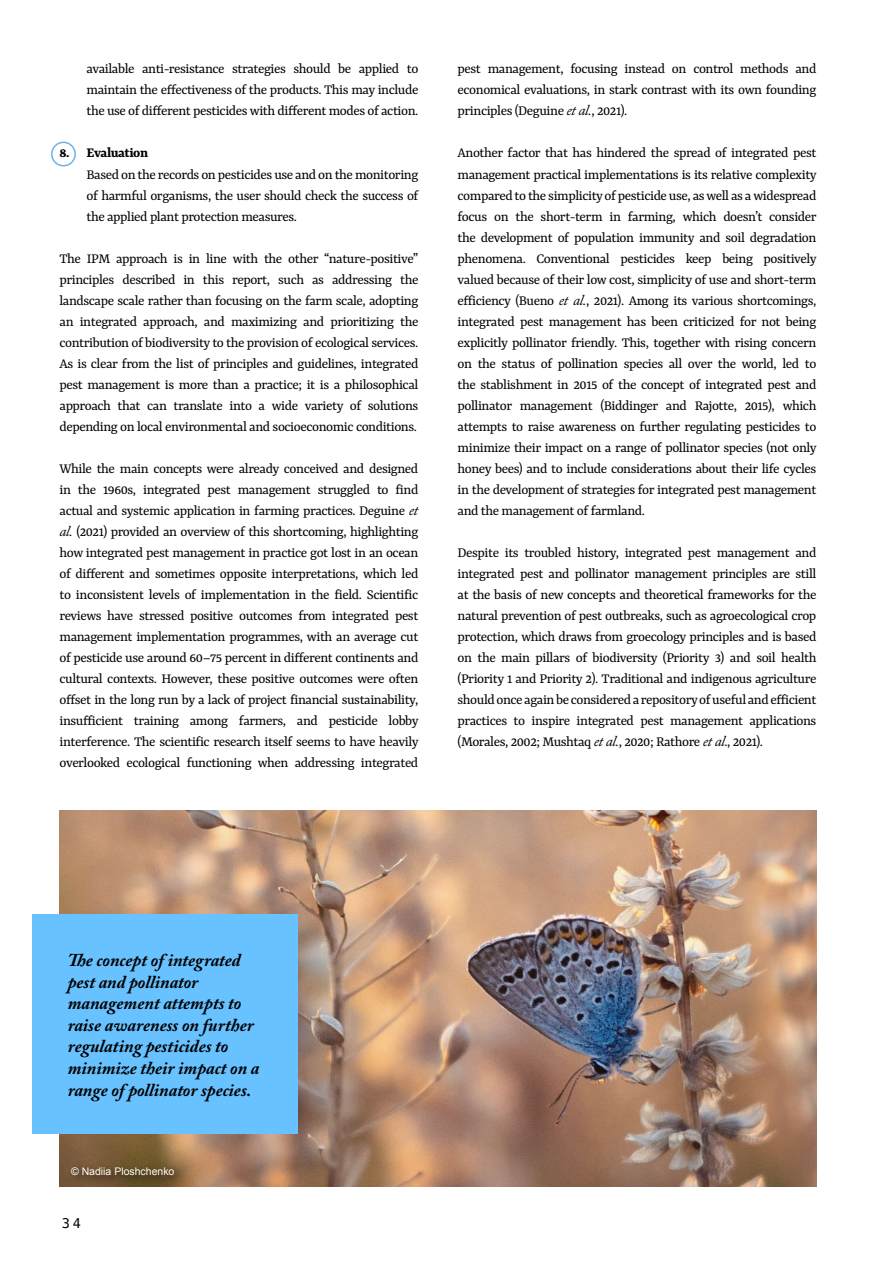
<style>
.page{position:relative;width:893px;height:1263px;background:#fff}
.page>*{position:absolute;margin:0;border:0;box-sizing:border-box;transform-origin:0 0}
.t1{font:italic 700 18px/21.6px "Adobe Caslon Pro";color:#000}
.t2{font:15px/21px "Yrsa";letter-spacing:-.03em;color:#000;text-align:justify}
.t3{font:700 15px "Yrsa";letter-spacing:-.03em;color:#000}
.t4{font:13.5px "Hack";color:#000}
.t5{font:10.5px "Arial";color:#fffaf0}
.s1{font-family:"Adobe Caslon Pro";font-style:italic}
</style>
<div class="page">
<img style="left:60px;top:810px;width:756px;height:376px">
<div style="left:66px;top:1162px;width:118px;height:24px;background:#000;opacity:.75"></div>
<div style="left:32px;top:914px;width:266px;height:220px;background:#68c2ff"></div>
<div style="left:51px;top:142px;width:25px;height:24px;border:2px solid #6bb5e5;border-radius:50%"></div>
<p class="t2" style="left:87px;top:59px;width:333px">available anti-resistance strategies should be applied to maintain the effectiveness of the products. This may include the use of different pesticides with different modes of action.</p>
<p class="t3" style="left:60px;top:144px;width:90px">8. Evaluation</p>
<p class="t2" style="left:87px;top:164px;width:333px">Based on the records on pesticides use and on the monitoring of harmful organisms, the user should check the success of the applied plant protection measures.</p>
<p class="t2" style="left:60px;top:248px;width:360px">The IPM approach is in line with the other “nature-positive” principles described in this report, such as addressing the landscape scale rather than focusing on the farm scale, adopting an integrated approach, and maximizing and prioritizing the contribution of biodiversity to the provision of ecological services.<br>As is clear from the list of principles and guidelines, integrated pest management is more than a practice; it is a philosophical approach that can translate into a wide variety of solutions depending on local environmental and socioeconomic conditions.</p>
<p class="t2" style="left:60px;top:458px;width:361px">While the main concepts were already conceived and designed in the 1960s, integrated pest management struggled to find actual and systemic application in farming practices. Deguine <span class="s1">et al.</span> (2021) provided an overview of this shortcoming, highlighting how integrated pest management in practice got lost in an ocean of different and sometimes opposite interpretations, which led to inconsistent levels of implementation in the field. Scientific reviews have stressed positive outcomes from integrated pest management implementation programmes, with an average cut of pesticide use around 60–75 percent in different continents and cultural contexts. However, these positive outcomes were often offset in the long run by a lack of project financial sustainability, insufficient training among farmers, and pesticide lobby interference. The scientific research itself seems to have heavily overlooked ecological functioning when addressing integrated</p>
<p class="t2" style="left:458px;top:59px;width:360px">pest management, focusing instead on control methods and economical evaluations, in stark contrast with its own founding principles (Deguine <span class="s1">et al.</span>, 2021).</p>
<p class="t2" style="left:458px;top:143px;width:361px">Another factor that has hindered the spread of integrated pest management practical implementations is its relative complexity compared to the simplicity of pesticide use, as well as a widespread focus on the short-term in farming, which doesn’t consider the development of population immunity and soil degradation phenomena. Conventional pesticides keep being positively valued because of their low cost, simplicity of use and short-term efficiency (Bueno <span class="s1">et al.</span>, 2021). Among its various shortcomings, integrated pest management has been criticized for not being explicitly pollinator friendly. This, together with rising concern on the status of pollination species all over the world, led to the stablishment in 2015 of the concept of integrated pest and pollinator management (Biddinger and Rajotte, 2015), which attempts to raise awareness on further regulating pesticides to minimize their impact on a range of pollinator species (not only honey bees) and to include considerations about their life cycles in the development of strategies for integrated pest management and the management of farmland.</p>
<p class="t2" style="left:458px;top:542px;width:360px">Despite its troubled history, integrated pest management and integrated pest and pollinator management principles are still at the basis of new concepts and theoretical frameworks for the natural prevention of pest outbreaks, such as agroecological crop protection, which draws from groecology principles and is based on the main pillars of biodiversity (Priority 3) and soil health (Priority 1 and Priority 2). Traditional and indigenous agriculture should once again be considered a repository of useful and efficient practices to inspire integrated pest management applications (Morales, 2002; Mushtaq <span class="s1">et al.</span>, 2020; Rathore <span class="s1">et al</span>., 2021).</p>
<p class="t1" style="left:68px;top:949px;width:193px">The concept of integrated pest and pollinator management attempts to raise awareness on further regulating pesticides to minimize their impact on a range of pollinator species.</p>
<p class="t5" style="left:71px;top:1164px;width:105px">© Nadiia Ploshchenko</p>
<p class="t4" style="left:62px;top:1215px;width:20px">34</p>
</div>
